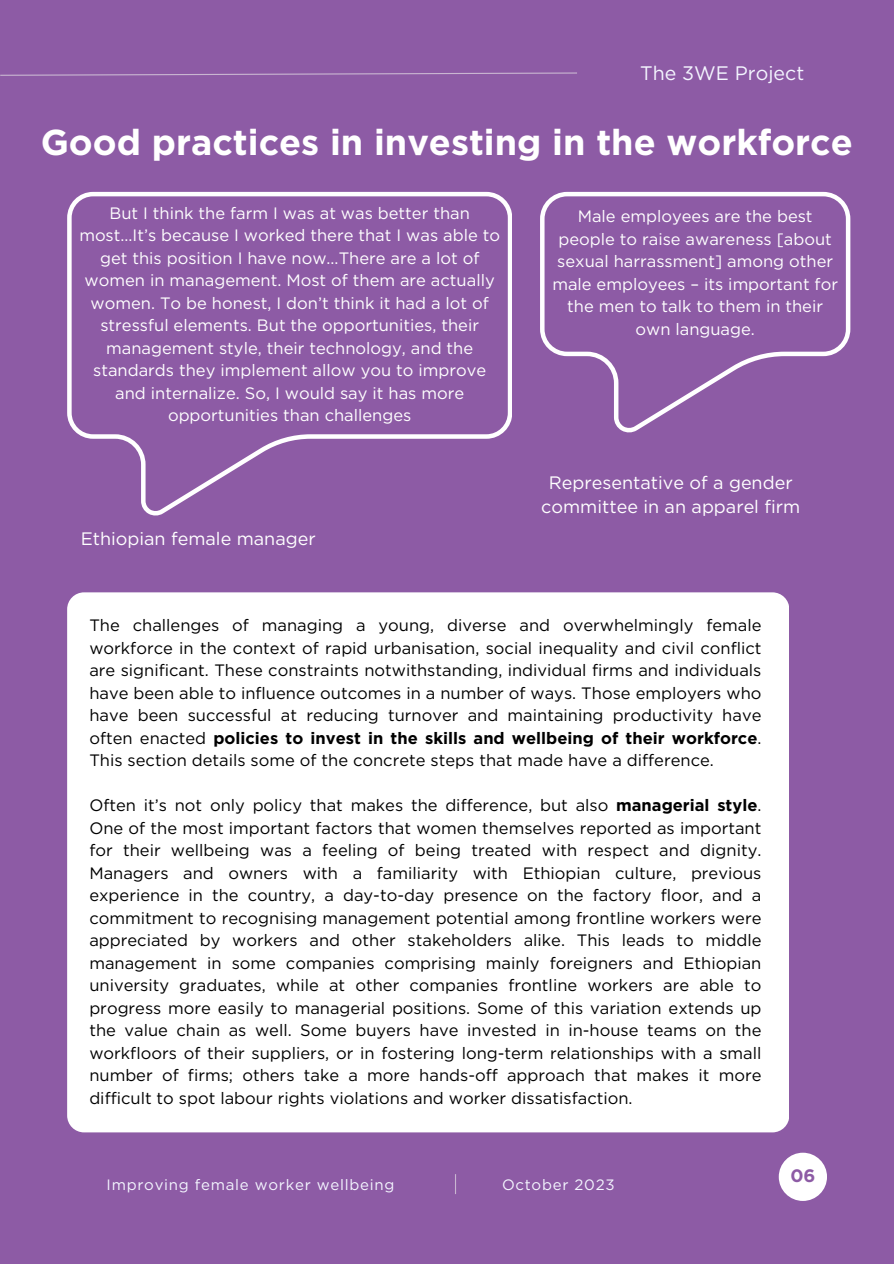
<style>
.page{position:relative;width:894px;height:1264px;background:#fff}
.page>*{position:absolute;margin:0;border:0;box-sizing:border-box;transform-origin:0 0}
.t1{font:700 36px "Gotham";color:#fff}
.t2{font:19.5px "Gotham";color:#f4f6ff}
.t3{font:18px/24.8px "Gotham";color:#fff;text-align:center}
.t4{font:700 18px "Gotham";color:#8d5ba5}
.t5{font:16.5px/22.5px "Gotham";color:#000;text-align:justify}
.t6{font:16.5px/22.5px "Gotham";color:#fff;text-align:center}
.t7{font:15px "Gotham";letter-spacing:.05em;color:#f4f6ff}
.s1{font-weight:700}
</style>
<div class="page">
<div style="left:0;top:0;width:893px;height:1263px;background:#8d5ba5"></div>
<div style="left:778px;top:1152px;width:48px;height:48px;background:#fff;border-radius:50%"></div>
<svg style="left:0;top:72px;width:577px;height:4px"></svg>
<div style="left:67px;top:592px;width:721px;height:540px;background:#fff;border-radius:17px"></div>
<svg style="left:67px;top:192px;width:444px;height:324px"></svg>
<svg style="left:540px;top:192px;width:310px;height:241px"></svg>
<svg style="left:455px;top:1174px;width:1px;height:20px"></svg>
<h2 class="t2" style="left:640px;top:61px;width:165px">The 3WE Project</h2>
<p class="t1" style="left:41px;top:120px;width:813px">Good practices in investing in the workforce</p>
<h1 class="t6" style="left:79px;top:202px;width:422px">But I think the farm I was at was better than most...It’s because I worked there that I was able to get this position I have now...There are a lot of women in management. Most of them are actually women. To be honest, I don’t think it had a lot of stressful elements. But the opportunities, their management style, their technology, and the standards they implement allow you to improve and internalize. So, I would say it has more opportunities than challenges</h1>
<p class="t3" style="left:81px;top:525px;width:236px">Ethiopian female manager</p>
<p class="t6" style="left:552px;top:205px;width:287px">Male employees are the best people to raise awareness [about sexual harrassment] among other male employees – its important for the men to talk to them in their own language.</p>
<p class="t3" style="left:541px;top:470px;width:260px">Representative of a gender committee in an apparel firm</p>
<p class="t5" style="left:89px;top:614px;width:673px">The challenges of managing a young, diverse and overwhelmingly female workforce in the context of rapid urbanisation, social inequality and civil conflict are significant. These constraints notwithstanding, individual firms and individuals have been able to influence outcomes in a number of ways. Those employers who have been successful at reducing turnover and maintaining productivity have often enacted <span class="s1">policies to invest in the skills and wellbeing of their workforce</span>.<br>This section details some of the concrete steps that made have a difference.</p>
<h2 class="t5" style="left:89px;top:794px;width:673px">Often it’s not only policy that makes the difference, but also <span class="s1">managerial style</span>.<br>One of the most important factors that women themselves reported as important for their wellbeing was a feeling of being treated with respect and dignity.<br>Managers and owners with a familiarity with Ethiopian culture, previous experience in the country, a day-to-day presence on the factory floor, and a commitment to recognising management potential among frontline workers were appreciated by workers and other stakeholders alike. This leads to middle management in some companies comprising mainly foreigners and Ethiopian university graduates, while at other companies frontline workers are able to progress more easily to managerial positions. Some of this variation extends up the value chain as well. Some buyers have invested in in-house teams on the workfloors of their suppliers, or in fostering long-term relationships with a small number of firms; others take a more hands-off approach that makes it more difficult to spot labour rights violations and worker dissatisfaction.</h2>
<p class="t7" style="left:107px;top:1175px;width:289px">Improving female worker wellbeing</p>
<p class="t7" style="left:502px;top:1175px;width:114px">October 2023</p>
<h2 class="t4" style="left:790px;top:1165px;width:27px">06</h2>
</div>
